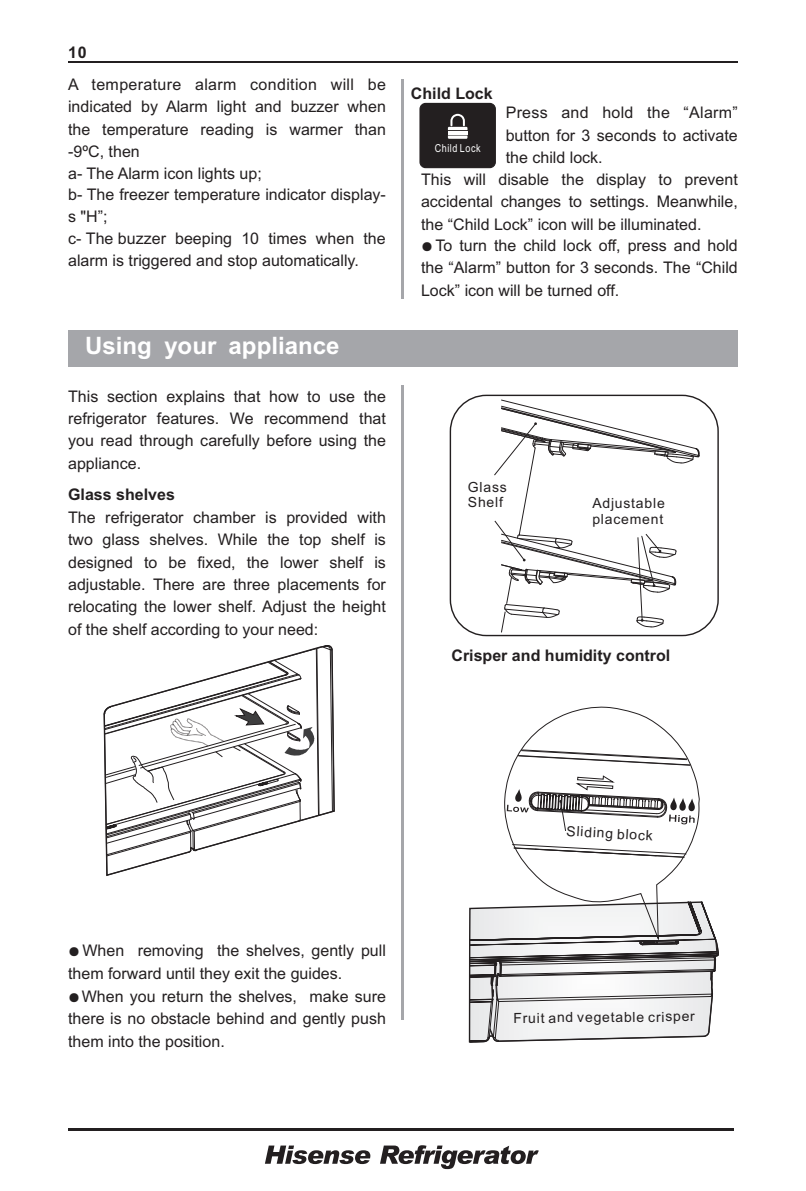
<style>
.page{position:relative;width:806px;height:1191px;background:#fff}
.page>*{position:absolute;margin:0;border:0;box-sizing:border-box;transform-origin:0 0}
.t1{font:700 24px "Arial";color:#fff}
.t2{font:16px/22.4px "Arial";color:#231f20;text-align:justify}
.t3{font:700 16px "Arial";color:#231f20}
.t4{font:16px "Arial";letter-spacing:.02em;color:#231f20}
.t5{font:14px/15.6px "Arial";letter-spacing:.055em;color:#231f20}
.t6{font:12px "Sim Sun";color:#231f20}
.t7{font:11px "Arial Narrow";letter-spacing:.045em;color:#fff}
</style>
<div class="page">
<hr style="left:68px;top:61px;width:669px;height:2px;background:#231f20">
<svg style="left:265px;top:1145px;width:273px;height:24px"></svg>
<hr style="left:68px;top:1128px;width:665px;height:3px;background:#231f20">
<div style="left:68px;top:330px;width:669px;height:37px;background:#a5a6aa"></div>
<hr style="left:401px;top:79px;width:3px;height:219px;background:#a5a6aa">
<hr style="left:401px;top:386px;width:3px;height:634px;background:#a5a6aa">
<svg style="left:104px;top:645px;width:230px;height:230px"></svg>
<div style="left:449px;top:395px;width:269px;height:241px;border:1px solid #231f20;border-radius:36px"></div>
<svg style="left:494px;top:399px;width:205px;height:233px"></svg>
<div style="left:419px;top:103px;width:76px;height:65px;background:#231f20;border:1px solid #231f20;border-radius:6px"></div>
<svg style="left:447px;top:114px;width:20px;height:25px"></svg>
<svg style="left:504px;top:706px;width:195px;height:193px"></svg>
<svg style="left:468px;top:899px;width:251px;height:144px"></svg>
<svg style="left:517px;top:749px;width:173px;height:16px"></svg>
<svg style="left:506px;top:775px;width:188px;height:82px"></svg>
<p class="t3" style="left:68px;top:46px;width:20px">10</p>
<p class="t2" style="left:68px;top:75px;width:319px;text-align:left">A temperature alarm condition will be indicated by Alarm light and buzzer when the temperature reading is warmer than -9ºC, then<br>a- The Alarm icon lights up;<br>b- The freezer temperature indicator display&shy;s "H”;<br>c- The buzzer beeping 10 times when the alarm is triggered and stop automatically.</p>
<p class="t3" style="left:410px;top:87px;width:83px">Child Lock</p>
<p class="t4" style="left:505px;top:106px;width:233px">Press and hold the “Alarm”</p>
<p class="t2" style="left:505px;top:125px;width:233px">button for 3 seconds to activate</p>
<p class="t2" style="left:505px;top:147px;width:98px">the child lock.</p>
<p class="t2" style="left:421px;top:170px;width:318px">This will disable the display to prevent</p>
<p class="t2" style="left:421px;top:192px;width:318px">accidental changes to settings. Meanwhile,</p>
<p class="t2" style="left:421px;top:214px;width:282px">the “Child Lock” icon will be illuminated.</p>
<p class="t2" style="left:435px;top:236px;width:303px">To turn the child lock off, press and hold</p>
<p class="t2" style="left:421px;top:258px;width:318px">the “Alarm” button for 3 seconds. The “Child</p>
<p class="t2" style="left:421px;top:280px;width:200px">Lock” icon will be turned off.</p>
<p class="t7" style="left:434px;top:144px;width:47px">Child Lock</p>
<p class="t6" style="left:421px;top:241px;width:13px">●</p>
<h1 class="t1" style="left:85px;top:337px;width:256px">Using your appliance</h1>
<p class="t2" style="left:68px;top:386px;width:319px">This section explains that how to use the refrigerator features. We recommend that you read through carefully before using the appliance.</p>
<p class="t2" style="left:68px;top:507px;width:319px">The refrigerator chamber is provided with two glass shelves. While the top shelf is designed to be fixed, the lower shelf is adjustable. There are three placements for relocating the lower shelf. Adjust the height of the shelf according to your need:</p>
<p class="t3" style="left:68px;top:488px;width:108px">Glass shelves</p>
<p class="t5" style="left:467px;top:480px;width:40px">Glass<br>Shelf</p>
<p class="t5" style="left:592px;top:496px;width:74px">Adjustable placement</p>
<p class="t3" style="left:451px;top:649px;width:220px">Crisper and humidity control</p>
<p class="t2" style="left:68px;top:941px;width:319px;text-indent:14px">When removing the shelves, gently pull them forward until they exit the guides.</p>
<p class="t2" style="left:68px;top:986px;width:319px;text-indent:14px">When you return the shelves, make sure there is no obstacle behind and gently push them into the position.</p>
<p class="t6" style="left:68px;top:946px;width:13px">●</p>
<p class="t6" style="left:68px;top:991px;width:13px">●</p>
<p class="t5" style="left:566px;top:824px;width:88px;rotate:3deg">Sliding block</p>
<p class="t5" style="left:513px;top:1012px;width:183px;rotate:-1deg">Fruit and vegetable crisper</p>
</div>
